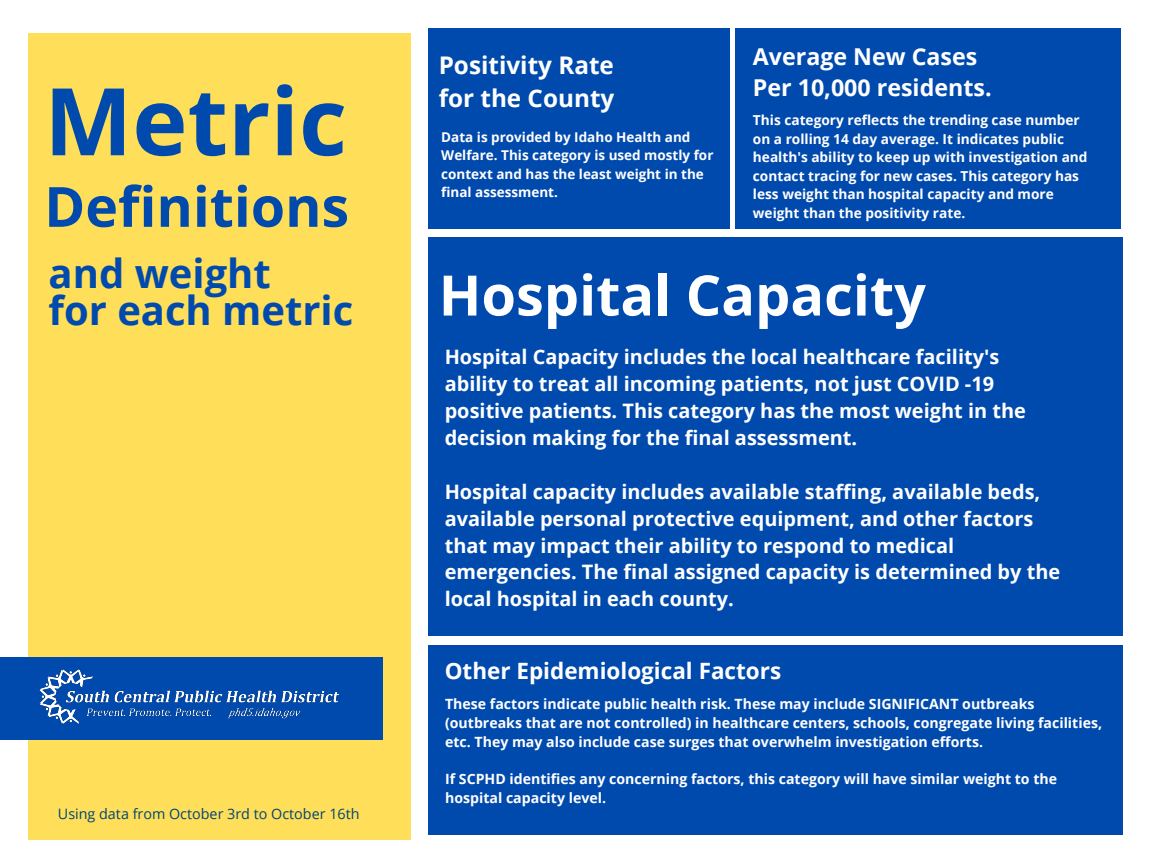
<style>
.page{position:relative;width:1152px;height:864px;background:#fff}
.page>*{position:absolute;margin:0;border:0;box-sizing:border-box;transform-origin:0 0}
.t1{font:700 93.45px "Open Sans";color:#004aad}
.t2{font:700 55.8px "Open Sans";color:#fff}
.t3{font:700 55.5px "Open Sans";color:#004aad}
.t4{font:700 39.9px "Open Sans";color:#004aad}
.t5{font:700 24.3px "Open Sans";color:#fff}
.t6{font:700 23.25px "Open Sans";color:#fff}
.t7{font:700 22.5px "Open Sans";color:#fff}
.t8{font:700 19.95px/27px "Open Sans";color:#fff}
.t9{font:14.4px "Open Sans";color:#004572}
.t10{font:700 14.1px/18.9px "Open Sans";color:#fff}
.t11{font:700 13.65px/18.5px "Open Sans";color:#fff}
.t12{font:700 13.5px/18.5px "Open Sans";color:#fff}
</style>
<div class="page">
<div style="left:28px;top:34px;width:383px;height:806px;background:#ffde59"></div>
<div style="left:0;top:658px;width:383px;height:82px;background:#004aad"></div>
<div style="left:428px;top:645px;width:694px;height:189px;background:#004aad"></div>
<div style="left:735px;top:28px;width:386px;height:200px;background:#004aad"></div>
<img style="left:39px;top:670px;width:301px;height:54px">
<div style="left:428px;top:238px;width:694px;height:398px;background:#004aad"></div>
<div style="left:428px;top:28px;width:301px;height:200px;background:#004aad"></div>
<p class="t1" style="left:44px;top:55px;width:304px">Metric</p>
<p class="t3" style="left:44px;top:168px;width:306px">Definitions</p>
<p class="t4" style="left:49px;top:245px;width:224px">and weight</p>
<p class="t4" style="left:49px;top:283px;width:306px">for each metric</p>
<p class="t9" style="left:58px;top:803px;width:303px">Using data from October 3rd to October 16th</p>
<p class="t5" style="left:439px;top:48px;width:177px">Positivity Rate</p>
<p class="t5" style="left:439px;top:81px;width:177px">for the County</p>
<p class="t12" style="left:441px;top:127px;width:274px">Data is provided by Idaho Health and Welfare. This category is used mostly for context and has the least weight in the final assessment.</p>
<p class="t6" style="left:753px;top:40px;width:226px">Average New Cases</p>
<p class="t6" style="left:753px;top:72px;width:240px">Per 10,000 residents.</p>
<p class="t11" style="left:753px;top:111px;width:336px">This category reflects the trending case number on a rolling 14 day average. It indicates public health's ability to keep up with investigation and contact tracing for new cases. This category has less weight than hospital capacity and more weight than the positivity rate.</p>
<p class="t2" style="left:439px;top:256px;width:489px">Hospital Capacity</p>
<p class="t8" style="left:445px;top:343px;width:583px">Hospital Capacity includes the local healthcare facility's ability to treat all incoming patients, not just COVID -19 positive patients. This category has the most weight in the decision making for the final assessment.</p>
<p class="t8" style="left:445px;top:477px;width:617px">Hospital capacity includes available staffing, available beds, available personal protective equipment, and other factors that may impact their ability to respond to medical emergencies. The final assigned capacity is determined by the local hospital in each county.</p>
<p class="t7" style="left:445px;top:655px;width:338px">Other Epidemiological Factors</p>
<p class="t10" style="left:445px;top:694px;width:659px">These factors indicate public health risk. These may include SIGNIFICANT outbreaks (outbreaks that are not controlled) in healthcare centers, schools, congregate living facilities, etc. They may also include case surges that overwhelm investigation efforts.</p>
<p class="t10" style="left:445px;top:769px;width:614px">If SCPHD identifies any concerning factors, this category will have similar weight to the hospital capacity level.</p>
</div>
